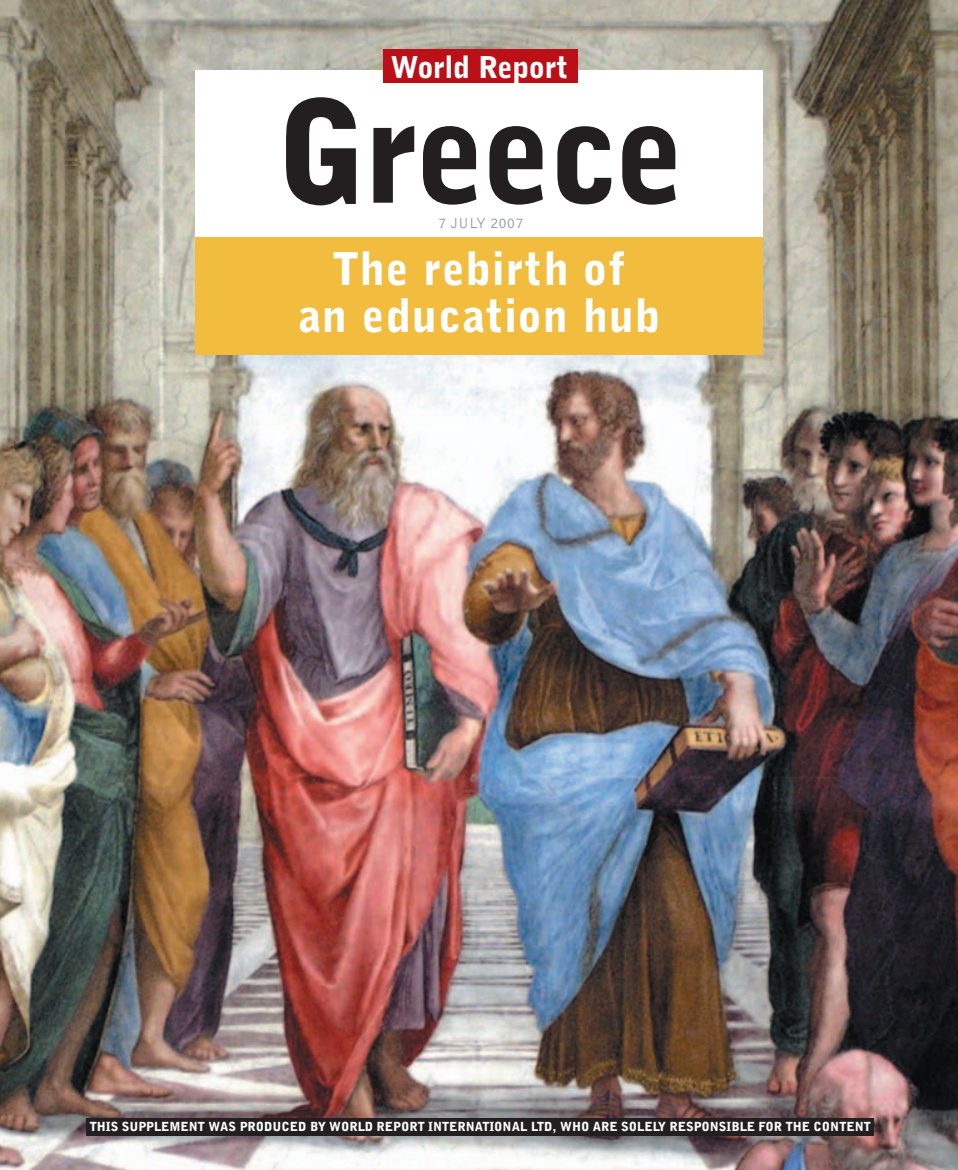
<style>
.page{position:relative;width:958px;height:1170px;background:#fff}
.page>*{position:absolute;margin:0;border:0;box-sizing:border-box;transform-origin:0 0}
.t1{font:900 140.62px "Bell Gothic BT";letter-spacing:-.03em;color:#231f20}
.t2{font:900 45px/46.2px "Bell Gothic BT";letter-spacing:.025em;color:#fff;text-align:center}
.t3{font:900 30px "Bell Gothic BT";color:#fff}
.t4{font:15px "Bell Gothic BT";color:#939598}
.t5{font:900 12.5px "Bell Gothic BT";color:#fff}
</style>
<div class="page">
<img style="left:0;top:0;width:957px;height:1170px">
<p class="t3" style="left:390px;top:55px;width:179px">World Report</p>
<p class="t1" style="left:274px;top:97px;width:411px">Greece</p>
<p class="t4" style="left:438px;top:218px;width:87px">7 JULY 2007</p>
<p class="t2" style="left:298px;top:249px;width:363px">The rebirth of<br>an education hub</p>
<p class="t5" style="left:90px;top:1122px;width:782px">THIS SUPPLEMENT WAS PRODUCED BY WORLD REPORT INTERNATIONAL LTD, WHO ARE SOLELY RESPONSIBLE FOR THE CONTENT</p>
</div>
